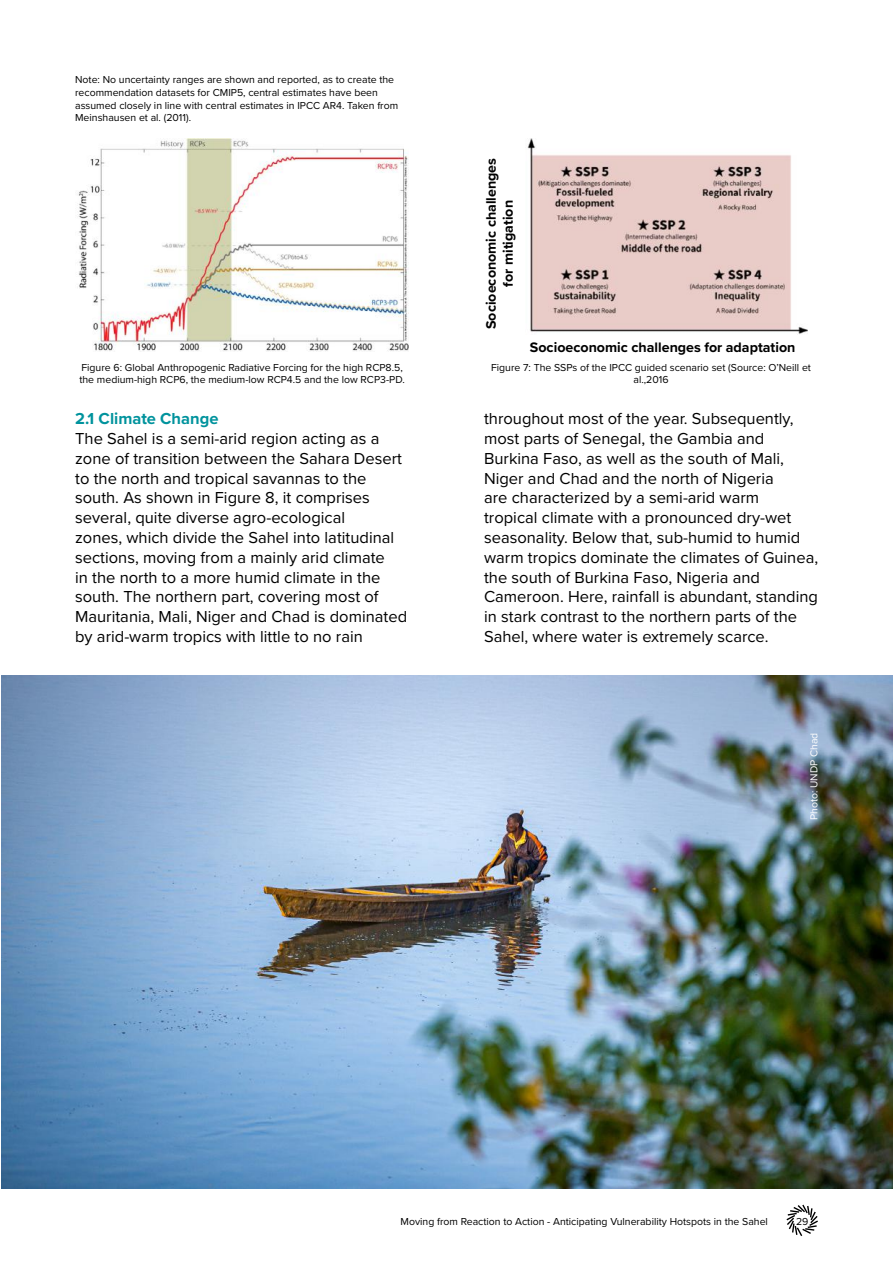
<style>
.page{position:relative;width:893px;height:1263px;background:#fff}
.page>*{position:absolute;margin:0;border:0;box-sizing:border-box;transform-origin:0 0}
.t1{font:16.5px/19.8px "Proxima Nova";color:#000}
.t2{font:700 16.5px "Proxima Nova";color:#00939d}
.t3{font:700 14.25px/17.1px "Proxima Nova";color:#000;text-align:center}
.t4{font:10.5px/12.6px "Proxima Nova";color:#000}
.t5{font:10.5px "Proxima Nova";color:#fff}
</style>
<div class="page">
<svg style="left:786px;top:1204px;width:32px;height:32px"></svg>
<img style="left:1px;top:676px;width:892px;height:512px">
<img style="left:78px;top:139px;width:331px;height:213px">
<img style="left:527px;top:139px;width:280px;height:195px">
<p class="t4" style="left:75px;top:73px;width:325px">Note: No uncertainty ranges are shown and reported, as to create the recommendation datasets for CMIP5, central estimates have been assumed closely in line with central estimates in IPCC AR4. Taken from Meinshausen et al. (2011).</p>
<p class="t4" style="left:79px;top:361px;width:327px">Figure 6: Global Anthropogenic Radiative Forcing for the high RCP8.5, the medium-high RCP6, the medium-low RCP4.5 and the low RCP3-PD.</p>
<p class="t2" style="left:75px;top:406px;width:145px">2.1 Climate Change</p>
<p class="t1" style="left:75px;top:428px;width:334px">The Sahel is a semi-arid region acting as a zone of transition between the Sahara Desert to the north and tropical savannas to the south. As shown in Figure 8, it comprises several, quite diverse agro-ecological<br>zones, which divide the Sahel into latitudinal sections, moving from a mainly arid climate<br>in the north to a more humid climate in the south. The northern part, covering most of Mauritania, Mali, Niger and Chad is dominated by arid-warm tropics with little to no rain</p>
<p class="t3" style="left:482px;top:329px;width:173px;rotate:-90deg">Socioeconomic challenges for mitigation</p>
<p class="t3" style="left:530px;top:338px;width:267px">Socioeconomic challenges for adaptation</p>
<p class="t4" style="left:491px;top:361px;width:321px;text-align:center">Figure 7: The SSPs of the IPCC guided scenario set (Source: O’Neill et al.,2016</p>
<p class="t1" style="left:484px;top:408px;width:336px">throughout most of the year. Subsequently, most parts of Senegal, the Gambia and Burkina Faso, as well as the south of Mali, Niger and Chad and the north of Nigeria<br>are characterized by a semi-arid warm<br>tropical climate with a pronounced dry-wet seasonality. Below that, sub-humid to humid warm tropics dominate the climates of Guinea, the south of Burkina Faso, Nigeria and Cameroon. Here, rainfall is abundant, standing in stark contrast to the northern parts of the Sahel, where water is extremely scarce.</p>
<p class="t5" style="left:806px;top:820px;width:89px;rotate:-90deg">Photo: UNDP Chad</p>
<p class="t4" style="left:400px;top:1214px;width:369px">Moving from Reaction to Action - Anticipating Vulnerability Hotspots in the Sahel</p>
<p class="t4" style="left:796px;top:1214px;width:14px">29</p>
</div>
